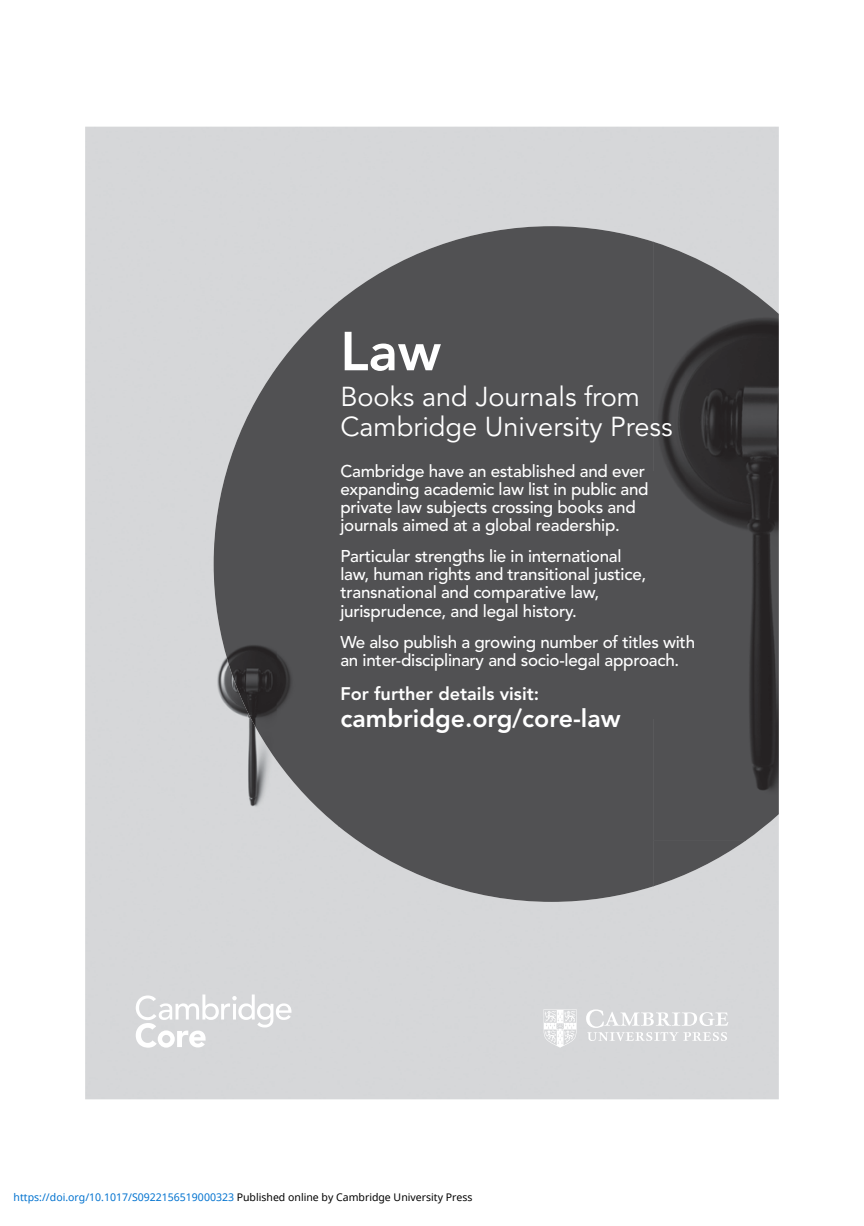
<style>
.page{position:relative;width:864px;height:1226px;background:#fff}
.page>*{position:absolute;margin:0;border:0;box-sizing:border-box;transform-origin:0 0}
.t1{font:800 54.25px "Avenir LT Std";color:#fff}
.t2{font:27.12px/29.4px "Avenir LT Std";color:#fff}
.t3{font:800 24.85px "Avenir LT Std";color:#fff}
.t4{font:800 18.03px "Avenir LT Std";color:#fff}
.t5{font:500 16.97px/18.2px "Avenir LT Std";letter-spacing:-.015em;color:#fff}
.t6{font:10.5px "Noto Sans";color:#0172cf}
.s1{color:#000}
</style>
<div class="page">
<div style="left:85px;top:127px;width:693px;height:972px;background:#d6d7d9"></div>
<div style="left:338px;top:226px;width:315px;height:675px;background:#515153"></div>
<img style="left:653px;top:242px;width:125px;height:598px">
<img style="left:276px;top:301px;width:63px;height:525px">
<img style="left:213px;top:367px;width:63px;height:393px">
<img style="left:653px;top:840px;width:92px;height:46px">
<svg style="left:543px;top:1009px;width:185px;height:38px"></svg>
<svg style="left:136px;top:994px;width:155px;height:53px"></svg>
<h1 class="t1" style="left:340px;top:319px;width:102px">Law</h1>
<h2 class="t2" style="left:340px;top:383px;width:333px">Books and Journals from<br>Cambridge University Press</h2>
<p class="t5" style="left:340px;top:462px;width:310px">Cambridge have an established and ever expanding academic law list in public and private law subjects crossing books and journals aimed at a global readership.</p>
<p class="t5" style="left:340px;top:547px;width:307px">Particular strengths lie in international law, human rights and transitional justice, transnational and comparative law, jurisprudence, and legal history.</p>
<p class="t5" style="left:340px;top:633px;width:356px">We also publish a growing number of titles with an inter-disciplinary and socio-legal approach.</p>
<p class="t4" style="left:340px;top:683px;width:200px">For further details visit:</p>
<h3 class="t3" style="left:340px;top:703px;width:281px">cambridge.org/core-law</h3>
<p class="t6" style="left:14px;top:1189px;width:460px">https://doi.org/10.1017/S0922156519000323 <span class="s1">Published online by Cambridge University Press</span></p>
</div>
